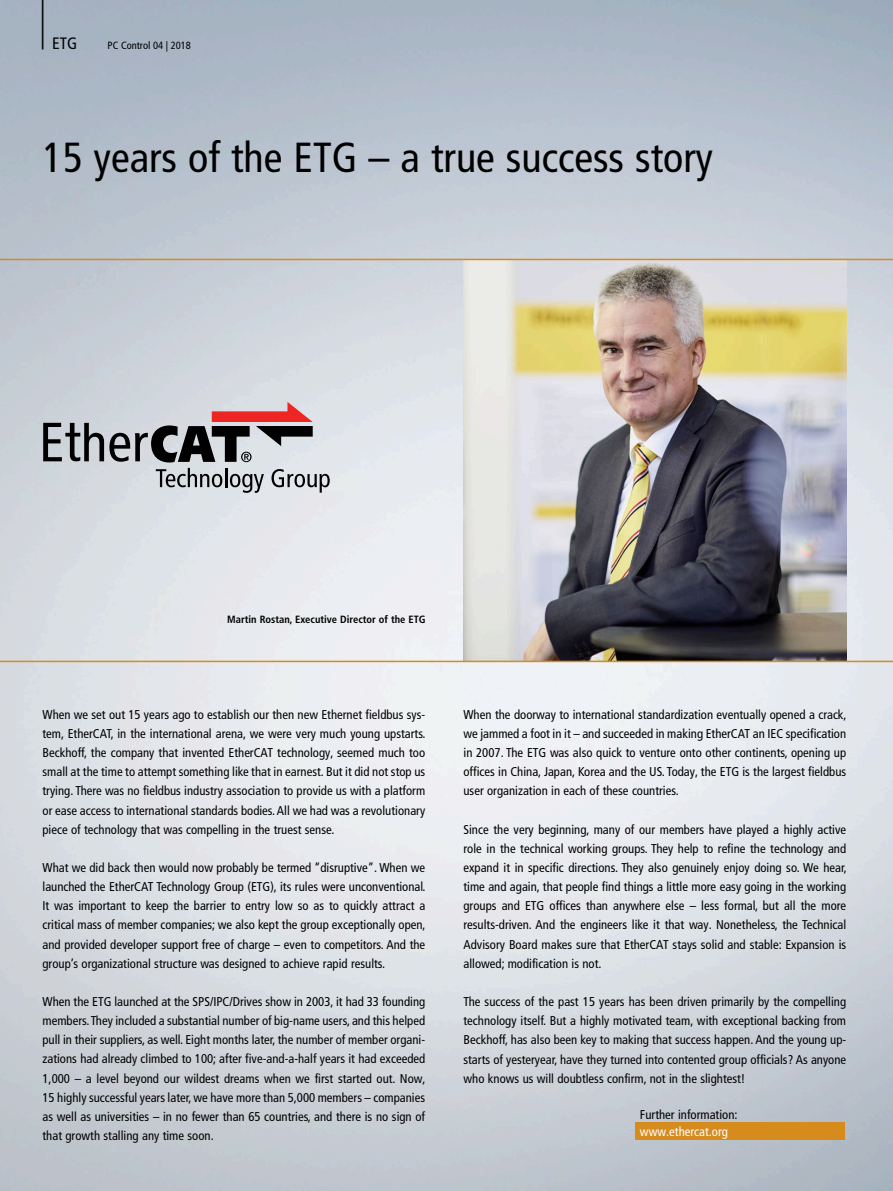
<style>
.page{position:relative;width:893px;height:1191px;background:#fff}
.page>*{position:absolute;margin:0;border:0;box-sizing:border-box;transform-origin:0 0}
.t1{font:300 condensed 61.8px "Frutiger LT Pro";color:#000;scale:.49 1}
.t2{font:condensed 42px "Frutiger LT Pro";color:#000}
.t3{font:condensed 16.5px "Frutiger LT Pro";color:#000}
.t4{font:condensed 12.75px/19.2px "Frutiger LT Pro";color:#000;text-align:justify}
.t5{font:condensed 12.75px "Frutiger LT Pro";color:#fff}
.t6{font:700 condensed 10.5px "Frutiger LT Pro";color:#000}
.t7{font:condensed 10.5px "Frutiger LT Pro";color:#000}
</style>
<div class="page">
<img style="left:0;top:0;width:893px;height:1191px">
<div style="left:636px;top:1123px;width:209px;height:17px;background:#d68b1d"></div>
<img style="left:463px;top:260px;width:383px;height:400px">
<hr style="left:0;top:259px;width:893px;height:1px;background:#d68b1d">
<svg style="left:156px;top:468px;width:108px;height:25px;background:#a6aaae"></svg>
<svg style="left:271px;top:469px;width:59px;height:24px"></svg>
<svg style="left:43px;top:402px;width:270px;height:60px;background:#9f9699"></svg>
<hr style="left:0;top:660px;width:893px;height:2px;background:#d68b1d">
<h1 class="t1" style="left:39px;top:-23px;width:15px">|</h1>
<p class="t3" style="left:52px;top:34px;width:27px">ETG</p>
<p class="t7" style="left:108px;top:39px;width:85px">PC Control 04 | 2018</p>
<h2 class="t2" style="left:43px;top:133px;width:672px">15 years of the ETG – a true success story</h2>
<p class="t6" style="left:227px;top:613px;width:200px">Martin Rostan, Executive Director of the ETG</p>
<p class="t4" style="left:43px;top:705px;width:385px">When we set out 15 years ago to establish our then new Ethernet fieldbus sys&shy;tem, EtherCAT, in the international arena, we were very much young upstarts.<br>Beckhoff, the company that invented EtherCAT technology, seemed much too small at the time to attempt something like that in earnest. But it did not stop us trying. There was no fieldbus industry association to provide us with a platform or ease access to international standards bodies. All we had was a revolutionary piece of technology that was compelling in the truest sense.</p>
<p class="t4" style="left:43px;top:858px;width:385px">What we did back then would now probably be termed “disruptive”. When we launched the EtherCAT Technology Group (ETG), its rules were unconventional.<br>It was important to keep the barrier to entry low so as to quickly attract a critical mass of member companies; we also kept the group exceptionally open, and provided developer support free of charge – even to competitors. And the group’s organizational structure was designed to achieve rapid results.</p>
<p class="t4" style="left:43px;top:992px;width:385px">When the ETG launched at the SPS/IPC/Drives show in 2003, it had 33 founding members. They included a substantial number of big-name users, and this helped pull in their suppliers, as well. Eight months later, the number of member organi&shy;zations had already climbed to 100; after five-and-a-half years it had exceeded 1,000 – a level beyond our wildest dreams when we first started out. Now, 15 highly successful years later, we have more than 5,000 members – companies as well as universities – in no fewer than 65 countries, and there is no sign of that growth stalling any time soon.</p>
<p class="t4" style="left:463px;top:705px;width:385px">When the doorway to international standardization eventually opened a crack, we jammed a foot in it – and succeeded in making EtherCAT an IEC specification in 2007. The ETG was also quick to venture onto other continents, opening up offices in China, Japan, Korea and the US. Today, the ETG is the largest fieldbus user organization in each of these countries.</p>
<p class="t4" style="left:463px;top:820px;width:385px">Since the very beginning, many of our members have played a highly active role in the technical working groups. They help to refine the technology and expand it in specific directions. They also genuinely enjoy doing so. We hear, time and again, that people find things a little more easy going in the working groups and ETG offices than anywhere else – less formal, but all the more results-driven. And the engineers like it that way. Nonetheless, the Technical Advisory Board makes sure that EtherCAT stays solid and stable: Expansion is allowed; modification is not.</p>
<p class="t4" style="left:463px;top:992px;width:384px">The success of the past 15 years has been driven primarily by the compelling technology itself. But a highly motivated team, with exceptional backing from Beckhoff, has also been key to making that success happen. And the young up&shy;starts of yesteryear, have they turned into contented group officials? As anyone who knows us will doubtless confirm, not in the slightest!</p>
<p class="t4" style="left:640px;top:1104px;width:99px">Further information:</p>
<p class="t5" style="left:640px;top:1124px;width:90px">www.ethercat.org</p>
</div>
